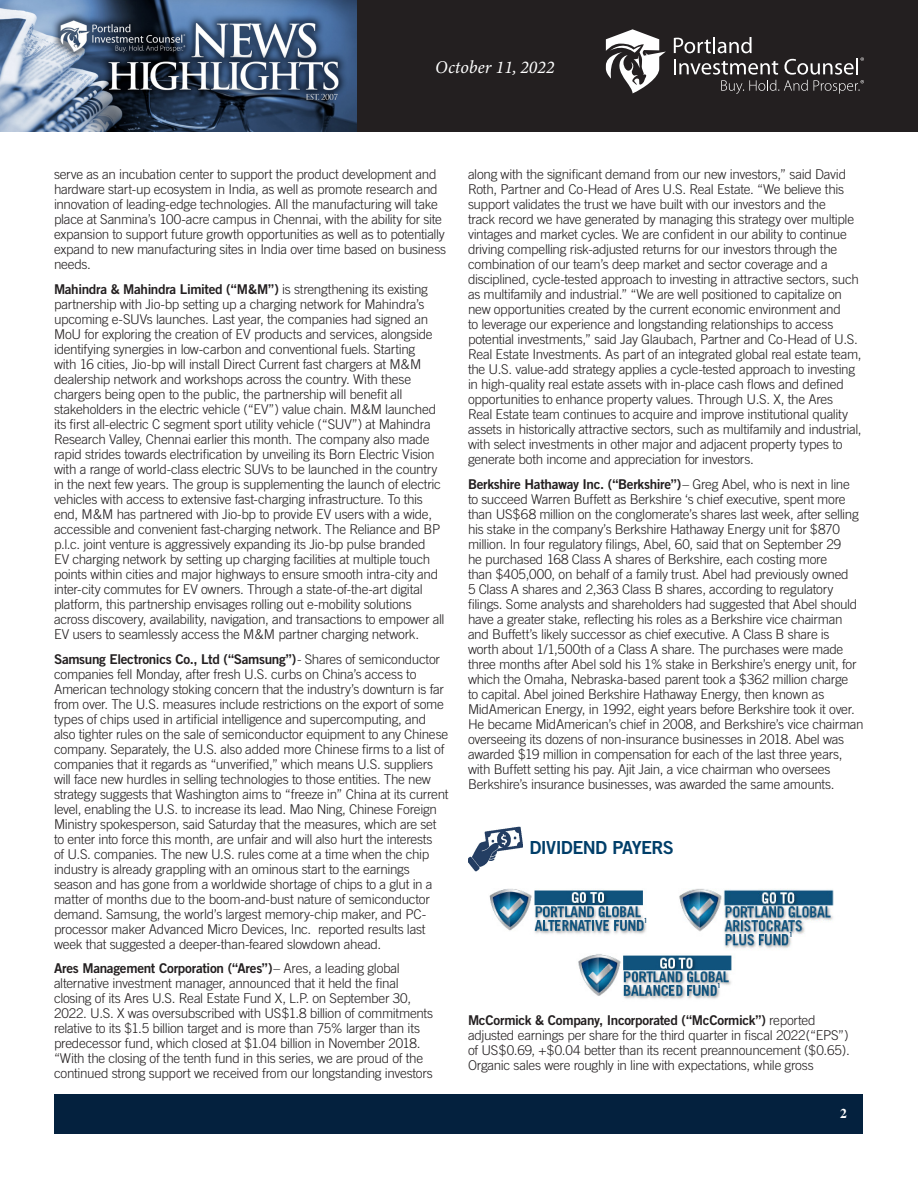
<style>
.page{position:relative;width:918px;height:1188px;background:#fff}
.page>*{position:absolute;margin:0;border:0;box-sizing:border-box;transform-origin:0 0}
.t1{font:italic 18px "Minion Variable Concept";color:#fff}
.Article_-_Body{font:18px "Trade Gothic Bold Two";letter-spacing:-.035em;color:#003e69}
.Article_-_Body-2{font:300 13.5px/15px "Trade Gothic";letter-spacing:-.025em;color:#231f20}
.t2{font:700 13.5px "Times";color:#fff}
.t3{font:7.05px "Trade Gothic Bold Cond Twenty";color:#003e69}
.s1{font-family:"Trade Gothic Bold Two";font-weight:400}
</style>
<div class="page">
<div style="left:356px;top:0;width:562px;height:132px;background:#231f20"></div>
<img style="left:0;top:0;width:356px;height:132px">
<svg style="left:674px;top:37px;width:190px;height:57px"></svg>
<svg style="left:606px;top:29px;width:60px;height:64px"></svg>
<div style="left:55px;top:1094px;width:808px;height:39px;background:#04213e"></div>
<img style="left:468px;top:827px;width:55px;height:44px">
<img style="left:489px;top:888px;width:158px;height:46px">
<img style="left:679px;top:888px;width:155px;height:61px">
<img style="left:578px;top:954px;width:154px;height:45px">
<h1 class="t1" style="left:435px;top:55px;width:121px">October 11, 2022</h1>
<p class="Article_-_Body-2" style="left:54px;top:167px;width:394px">serve as an incubation center to support the product development and hardware start-up ecosystem in India, as well as promote research and innovation of leading-edge technologies. All the manufacturing will take place at Sanmina’s 100-acre campus in Chennai, with the ability for site expansion to support future growth opportunities as well as to potentially expand to new manufacturing sites in India over time based on business needs.</p>
<p class="Article_-_Body-2" style="left:54px;top:281px;width:392px"><span class="s1">Mahindra &amp; Mahindra Limited (“M&amp;M”)</span> is strengthening its existing partnership with Jio-bp setting up a charging network for Mahindra’s upcoming e-SUVs launches. Last year, the companies had signed an MoU for exploring the creation of EV products and services, alongside identifying synergies in low-carbon and conventional fuels. Starting<br>with 16 cities, Jio-bp will install Direct Current fast chargers at M&amp;M dealership network and workshops across the country. With these chargers being open to the public, the partnership will benefit all stakeholders in the electric vehicle (“EV”) value chain. M&amp;M launched its first all-electric C segment sport utility vehicle (“SUV”) at Mahindra Research Valley, Chennai earlier this month. The company also made rapid strides towards electrification by unveiling its Born Electric Vision with a range of world-class electric SUVs to be launched in the country in the next few years. The group is supplementing the launch of electric vehicles with access to extensive fast-charging infrastructure. To this end, M&amp;M has partnered with Jio-bp to provide EV users with a wide, accessible and convenient fast-charging network. The Reliance and BP p.l.c. joint venture is aggressively expanding its Jio-bp pulse branded<br>EV charging network by setting up charging facilities at multiple touch points within cities and major highways to ensure smooth intra-city and inter-city commutes for EV owners. Through a state-of-the-art digital platform, this partnership envisages rolling out e-mobility solutions across discovery, availability, navigation, and transactions to empower all EV users to seamlessly access the M&amp;M partner charging network.</p>
<p class="Article_-_Body-2" style="left:54px;top:651px;width:396px"><span class="s1">Samsung Electronics Co., Ltd (“Samsung”)</span>- Shares of semiconductor companies fell Monday, after fresh U.S. curbs on China’s access to American technology stoking concern that the industry’s downturn is far from over. The U.S. measures include restrictions on the export of some types of chips used in artificial intelligence and supercomputing, and also tighter rules on the sale of semiconductor equipment to any Chinese company. Separately, the U.S. also added more Chinese firms to a list of companies that it regards as “unverified,” which means U.S. suppliers will face new hurdles in selling technologies to those entities. The new strategy suggests that Washington aims to “freeze in” China at its current level, enabling the U.S. to increase its lead. Mao Ning, Chinese Foreign Ministry spokesperson, said Saturday that the measures, which are set to enter into force this month, are unfair and will also hurt the interests<br>of U.S. companies. The new U.S. rules come at a time when the chip industry is already grappling with an ominous start to the earnings season and has gone from a worldwide shortage of chips to a glut in a matter of months due to the boom-and-bust nature of semiconductor demand. Samsung, the world’s largest memory-chip maker, and PC&shy;processor maker Advanced Micro Devices, Inc. reported results last week that suggested a deeper-than-feared slowdown ahead.</p>
<p class="Article_-_Body-2" style="left:54px;top:961px;width:381px"><span class="s1">Ares Management Corporation (“Ares”)</span>– Ares, a leading global alternative investment manager, announced that it held the final closing of its Ares U.S. Real Estate Fund X, L.P. on September 30, 2022. U.S. X was oversubscribed with US$1.8 billion of commitments relative to its $1.5 billion target and is more than 75% larger than its predecessor fund, which closed at $1.04 billion in November 2018. “With the closing of the tenth fund in this series, we are proud of the continued strong support we received from our longstanding investors</p>
<p class="Article_-_Body-2" style="left:468px;top:167px;width:395px">along with the significant demand from our new investors,” said David Roth, Partner and Co-Head of Ares U.S. Real Estate. “We believe this support validates the trust we have built with our investors and the<br>track record we have generated by managing this strategy over multiple vintages and market cycles. We are confident in our ability to continue driving compelling risk-adjusted returns for our investors through the combination of our team’s deep market and sector coverage and a disciplined, cycle-tested approach to investing in attractive sectors, such as multifamily and industrial.” “We are well positioned to capitalize on new opportunities created by the current economic environment and<br>to leverage our experience and longstanding relationships to access potential investments,” said Jay Glaubach, Partner and Co-Head of U.S.<br>Real Estate Investments. As part of an integrated global real estate team, the U.S. value-add strategy applies a cycle-tested approach to investing in high-quality real estate assets with in-place cash flows and defined opportunities to enhance property values. Through U.S. X, the Ares<br>Real Estate team continues to acquire and improve institutional quality assets in historically attractive sectors, such as multifamily and industrial, with select investments in other major and adjacent property types to generate both income and appreciation for investors.</p>
<p class="Article_-_Body-2" style="left:468px;top:476px;width:397px"><span class="s1">Berkshire Hathaway Inc. (“Berkshire”)</span>– Greg Abel, who is next in line<br>to succeed Warren Buffett as Berkshire ‘s chief executive, spent more than US$68 million on the conglomerate’s shares last week, after selling his stake in the company’s Berkshire Hathaway Energy unit for $870 million. In four regulatory filings, Abel, 60, said that on September 29<br>he purchased 168 Class A shares of Berkshire, each costing more<br>than $405,000, on behalf of a family trust. Abel had previously owned<br>5 Class A shares and 2,363 Class B shares, according to regulatory filings. Some analysts and shareholders had suggested that Abel should have a greater stake, reflecting his roles as a Berkshire vice chairman and Buffett’s likely successor as chief executive. A Class B share is worth about 1/1,500th of a Class A share. The purchases were made three months after Abel sold his 1% stake in Berkshire’s energy unit, for which the Omaha, Nebraska-based parent took a $362 million charge<br>to capital. Abel joined Berkshire Hathaway Energy, then known as MidAmerican Energy, in 1992, eight years before Berkshire took it over.<br>He became MidAmerican’s chief in 2008, and Berkshire’s vice chairman overseeing its dozens of non-insurance businesses in 2018. Abel was awarded $19 million in compensation for each of the last three years, with Buffett setting his pay. Ajit Jain, a vice chairman who oversees Berkshire’s insurance businesses, was awarded the same amounts.</p>
<p class="Article_-_Body" style="left:529px;top:836px;width:146px">DIVIDEND PAYERS</p>
<p class="t3" style="left:644px;top:916px;width:5px">1</p>
<p class="t3" style="left:790px;top:931px;width:5px">1</p>
<p class="t3" style="left:717px;top:981px;width:5px">1</p>
<p class="Article_-_Body-2" style="left:468px;top:1012px;width:383px"><span class="s1">McCormick &amp; Company, Incorporated (“McCormick”)</span> reported adjusted earnings per share for the third quarter in fiscal 2022(“EPS”) of US$0.69, +$0.04 better than its recent preannouncement ($0.65).<br>Organic sales were roughly in line with expectations, while gross</p>
<p class="t2" style="left:840px;top:1100px;width:8px">2</p>
</div>
